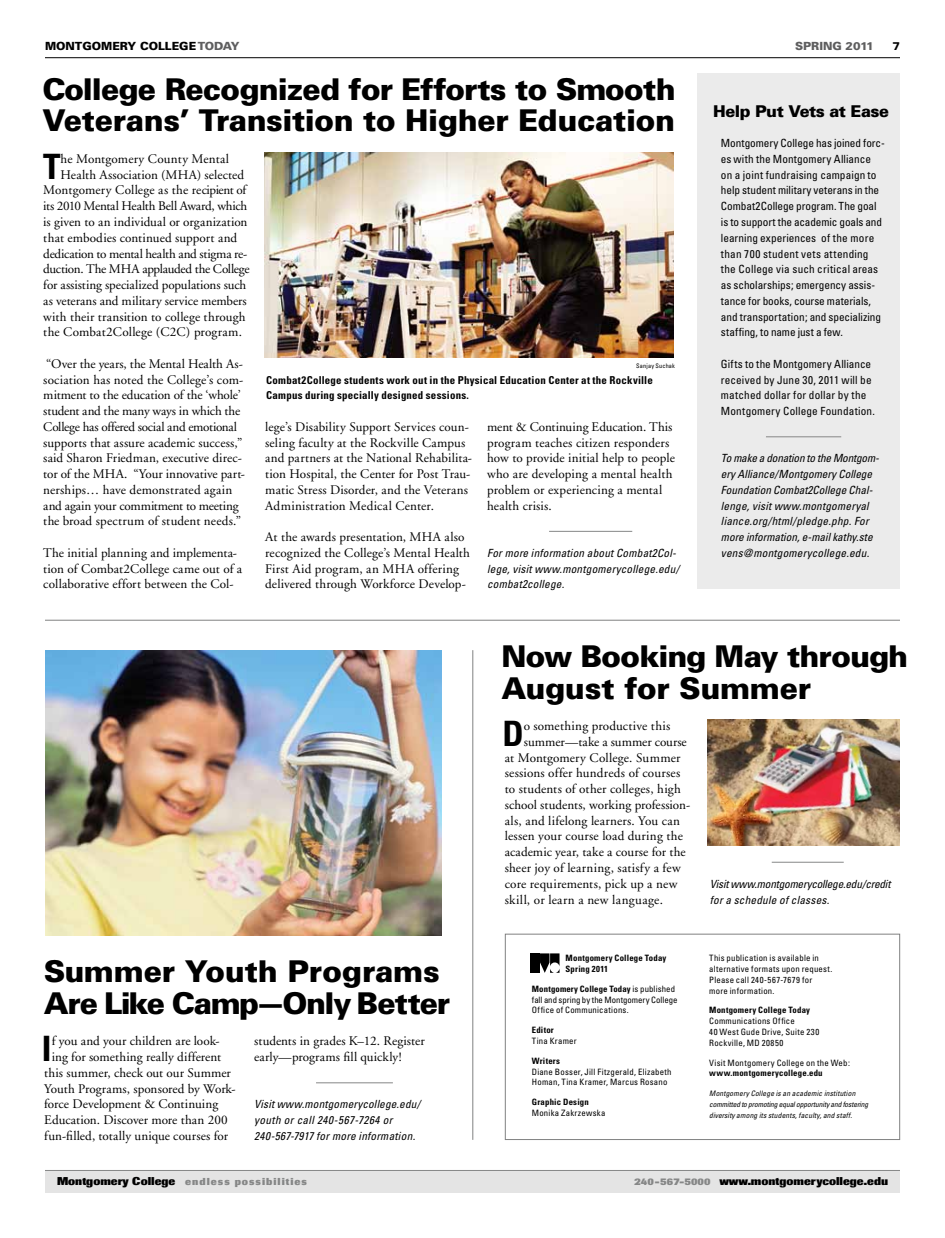
<style>
.page{position:relative;width:945px;height:1238px;background:#fff}
.page>*{position:absolute;margin:0;border:0;box-sizing:border-box;transform-origin:0 0}
.t1{font:700 condensed 35px "Univers";color:#000}
.t2{font:900 30px/31.5px "Univers";letter-spacing:-.025em;color:#000}
.t3{font:900 16.25px "Univers";letter-spacing:-.025em;color:#000}
.t4{font:13.12px/15.8px "Adobe Garamond";letter-spacing:.005em;color:#000}
.t5{font:13.12px "Adobe Garamond";letter-spacing:-.02em;color:#000}
.t6{font:13.12px "Adobe Garamond";letter-spacing:-.025em;color:#000}
.t7{font:13.12px "Adobe Garamond";letter-spacing:.03em;color:#000}
.t8{font:condensed 11.25px/15.8px "Univers";letter-spacing:.005em;color:#000}
.t9{font:italic condensed 11.25px/15.8px "Univers";letter-spacing:.015em;color:#000}
.t10{font:italic condensed 11.25px/15.8px "Univers";letter-spacing:-.01em;color:#000}
.t11{font:800 11.25px "Imago";color:#000}
.t12{font:900 11.25px "Univers";color:#000}
.t13{font:900 11.25px "Univers";color:#5e5e5f}
.t14{font:700 condensed 10.88px/15px "Univers";letter-spacing:.02em;color:#000}
.t15{font:800 10px "Imago";letter-spacing:.1em;color:#868787}
.t16{font:condensed 8.75px/10.8px "Univers";letter-spacing:.025em;color:#000}
.t17{font:700 condensed 8.75px/10.8px "Univers";letter-spacing:.02em;color:#000}
.t18{font:italic condensed 7.5px/10.8px "Univers";letter-spacing:.015em;color:#000}
.t19{font:condensed 6.25px "Univers";letter-spacing:.025em;color:#000}
.s1{color:#5e5e5f}
.s2{font-weight:700}
.s3{font-size:11.25px;color:#000}
.s4{font-size:10px;color:#868787}
</style>
<div class="page">
<hr style="left:45px;top:57px;width:855px;height:1px;background:#000">
<div style="left:45px;top:1170px;width:855px;height:22px;background:#e4e4e4"></div>
<hr style="left:45px;top:1170px;width:855px;height:1px;background:#868787">
<div style="left:698px;top:74px;width:202px;height:515px;background:#ebebeb"></div>
<hr style="left:549px;top:531px;width:83px;height:1px;background:#868787">
<div style="left:505px;top:933px;width:395px;height:206px;border:1px solid #808181"></div>
<div style="left:530px;top:953px;width:9px;height:19px;background:#000"></div>
<svg style="left:540px;top:953px;width:20px;height:19px"></svg>
<hr style="left:45px;top:620px;width:855px;height:1px;background:#808181">
<hr style="left:472px;top:650px;width:1px;height:489px;background:#808181">
<img style="left:45px;top:650px;width:396px;height:285px">
<hr style="left:316px;top:1082px;width:77px;height:1px;background:#868787">
<hr style="left:772px;top:862px;width:72px;height:1px;background:#868787">
<img style="left:265px;top:152px;width:408px;height:205px">
<img style="left:708px;top:719px;width:192px;height:126px">
<hr style="left:766px;top:436px;width:75px;height:1px;background:#868787">
<p class="t12" style="left:45px;top:39px;width:196px">MONTGOMERY COLLEGE <span class="s1">TODAY</span></p>
<p class="t13" style="left:795px;top:39px;width:80px">SPRING 2011</p>
<p class="t12" style="left:892px;top:39px;width:9px">7</p>
<h2 class="t2" style="left:42px;top:73px;width:635px">College Recognized for Efforts to Smooth<br>Veterans’ Transition to Higher Education</h2>
<h1 class="t1" style="left:43px;top:145px;width:19px">T</h1>
<p class="t4" style="left:61px;top:151px;width:170px">he Montgomery County Mental</p>
<p class="t4" style="left:61px;top:167px;width:185px">Health Association (MHA) selected</p>
<p class="t4" style="left:43px;top:183px;width:204px">Montgomery College as the recipient of</p>
<p class="t5" style="left:43px;top:199px;width:205px">its 2010 Mental Health Bell Award, which</p>
<p class="t4" style="left:43px;top:214px;width:206px">is given to an individual or organization</p>
<p class="t4" style="left:43px;top:230px;width:195px">that embodies continued support and</p>
<p class="t5" style="left:43px;top:246px;width:206px">dedication to mental health and stigma re-</p>
<p class="t6" style="left:43px;top:262px;width:208px">duction. The MHA applauded the College</p>
<p class="t4" style="left:43px;top:277px;width:205px">for assisting specialized populations such</p>
<p class="t4" style="left:43px;top:293px;width:205px">as veterans and military service members</p>
<p class="t4" style="left:43px;top:309px;width:204px">with their transition to college through</p>
<p class="t4" style="left:43px;top:324px;width:200px">the Combat2College (C2C) program.</p>
<p class="t4" style="left:43px;top:356px;width:203px">“Over the years, the Mental Health As&shy;sociation has noted the College’s com&shy;mitment to the education of the ‘whole’ student and the many ways in which the College has offered social and emotional supports that assure academic success,” said Sharon Friedman, executive direc&shy;tor of the MHA. “Your innovative part&shy;nerships… have demonstrated again and again your commitment to meeting the broad spectrum of student needs.”</p>
<p class="t4" style="left:43px;top:545px;width:200px">The initial planning and implementa&shy;tion of Combat2College came out of a collaborative effort between the Col-</p>
<p class="t19" style="left:636px;top:361px;width:40px">Sanjay Suchak</p>
<p class="t14" style="left:266px;top:372px;width:388px">Combat2College students work out in the Physical Education Center at the Rockville<br>Campus during specially designed sessions.</p>
<p class="t4" style="left:265px;top:419px;width:208px">lege’s Disability Support Services coun&shy;seling faculty at the Rockville Campus and partners at the National Rehabilita&shy;tion Hospital, the Center for Post Trau&shy;matic Stress Disorder, and the Veterans Administration Medical Center.</p>
<p class="t4" style="left:265px;top:529px;width:206px">At the awards presentation, MHA also recognized the College’s Mental Health First Aid program, an MHA offering delivered through Workforce Develop-</p>
<p class="t4" style="left:487px;top:419px;width:189px">ment &amp; Continuing Education. This program teaches citizen responders how to provide initial help to people who are developing a mental health problem or experiencing a mental health crisis.</p>
<p class="t9" style="left:487px;top:545px;width:194px">For more information about Combat2Col&shy;lege, visit www.montgomerycollege.edu/ combat2college.</p>
<p class="t3" style="left:713px;top:101px;width:178px">Help Put Vets at Ease</p>
<p class="t8" style="left:721px;top:135px;width:165px">Montgomery College has joined forc&shy;es with the Montgomery Alliance on a joint fundraising campaign to help student military veterans in the Combat2College program. The goal is to support the academic goals and learning experiences of the more than 700 student vets attending the College via such critical areas as scholarships; emergency assis&shy;tance for books, course materials, and transportation; and specializing staffing, to name just a few.</p>
<p class="t8" style="left:721px;top:356px;width:156px">Gifts to the Montgomery Alliance received by June 30, 2011 will be matched dollar for dollar by the<br>Montgomery College Foundation.</p>
<p class="t9" style="left:721px;top:450px;width:160px">To make a donation to the Montgom&shy;ery Alliance/Montgomery College Foundation Combat2College Chal&shy;lenge, visit www.montgomeryal liance.org/html/pledge.php. For more information, e-mail kathy.ste vens@montgomerycollege.edu.</p>
<h2 class="t2" style="left:44px;top:955px;width:408px">Summer Youth Programs<br>Are Like Camp—Only Better</h2>
<h1 class="t1" style="left:42px;top:1027px;width:11px">I</h1>
<p class="t4" style="left:52px;top:1033px;width:170px">f you and your children are look-</p>
<p class="t4" style="left:52px;top:1049px;width:171px">ing for something really different</p>
<p class="t4" style="left:44px;top:1065px;width:188px">this summer, check out our Summer</p>
<p class="t4" style="left:44px;top:1080px;width:193px">Youth Programs, sponsored by Work-</p>
<p class="t4" style="left:44px;top:1096px;width:176px">force Development &amp; Continuing</p>
<p class="t4" style="left:44px;top:1112px;width:185px">Education. Discover more than 200</p>
<p class="t4" style="left:44px;top:1128px;width:185px">fun-filled, totally unique courses for</p>
<p class="t4" style="left:254px;top:1033px;width:172px">students in grades K–12. Register early—programs fill quickly!</p>
<p class="t9" style="left:254px;top:1096px;width:168px">Visit www.montgomerycollege.edu/ youth or call 240-567-7264 or<br>240-567-7917 for more information.</p>
<h2 class="t2" style="left:501px;top:640px;width:408px">Now Booking May through<br>August for Summer</h2>
<h1 class="t1" style="left:502px;top:712px;width:23px">D</h1>
<p class="t4" style="left:524px;top:718px;width:148px">o something productive this</p>
<p class="t4" style="left:524px;top:734px;width:164px">summer—take a summer course</p>
<p class="t4" style="left:505px;top:750px;width:177px">at Montgomery College. Summer</p>
<p class="t4" style="left:505px;top:765px;width:177px">sessions offer hundreds of courses</p>
<p class="t4" style="left:505px;top:781px;width:178px">to students of other colleges, high</p>
<p class="t4" style="left:505px;top:797px;width:187px">school students, working profession-</p>
<p class="t4" style="left:505px;top:813px;width:177px">als, and lifelong learners. You can</p>
<p class="t4" style="left:505px;top:828px;width:180px">lessen your course load during the</p>
<p class="t4" style="left:505px;top:844px;width:182px">academic year, take a course for the</p>
<p class="t4" style="left:505px;top:860px;width:178px">sheer joy of learning, satisfy a few</p>
<p class="t4" style="left:505px;top:876px;width:174px">core requirements, pick up a new</p>
<p class="t7" style="left:505px;top:892px;width:160px">skill, or learn a new language.</p>
<p class="t10" style="left:710px;top:875px;width:182px">Visit www.montgomerycollege.edu/credit for a schedule of classes.</p>
<p class="t17" style="left:566px;top:952px;width:102px">Montgomery College Today<br>Spring 2011</p>
<p class="t16" style="left:532px;top:983px;width:147px"><span class="s2">Montgomery College Today</span> is published fall and spring by the Montgomery College<br>Office of Communications.</p>
<p class="t17" style="left:532px;top:1024px;width:24px">Editor</p>
<p class="t16" style="left:532px;top:1035px;width:46px">Tina Kramer</p>
<p class="t17" style="left:532px;top:1055px;width:30px">Writers</p>
<p class="t16" style="left:532px;top:1066px;width:141px">Diane Bosser, Jill Fitzgerald, Elizabeth<br>Homan, Tina Kramer, Marcus Rosano</p>
<p class="t17" style="left:532px;top:1096px;width:59px">Graphic Design</p>
<p class="t16" style="left:532px;top:1107px;width:75px">Monika Zakrzewska</p>
<p class="t16" style="left:709px;top:952px;width:125px">This publication is available in alternative formats upon request.<br>Please call 240-567-7679 for more information.</p>
<p class="t17" style="left:709px;top:1004px;width:102px">Montgomery College Today</p>
<p class="t16" style="left:709px;top:1015px;width:112px">Communications Office<br>40 West Gude Drive, Suite 230<br>Rockville, MD 20850</p>
<p class="t16" style="left:709px;top:1057px;width:142px">Visit Montgomery College on the Web:</p>
<p class="t17" style="left:709px;top:1067px;width:115px">www.montgomerycollege.edu</p>
<p class="t18" style="left:709px;top:1088px;width:161px">Montgomery College is an academic institution committed to promoting equal opportunity and fostering diversity among its students, faculty, and staff.</p>
<p class="t15" style="left:57px;top:1175px;width:251px"><span class="s3">Montgomery College</span> endless possibilities</p>
<p class="t11" style="left:634px;top:1174px;width:255px"><span class="s4">240-567-5000</span> www.montgomerycollege.edu</p>
</div>
